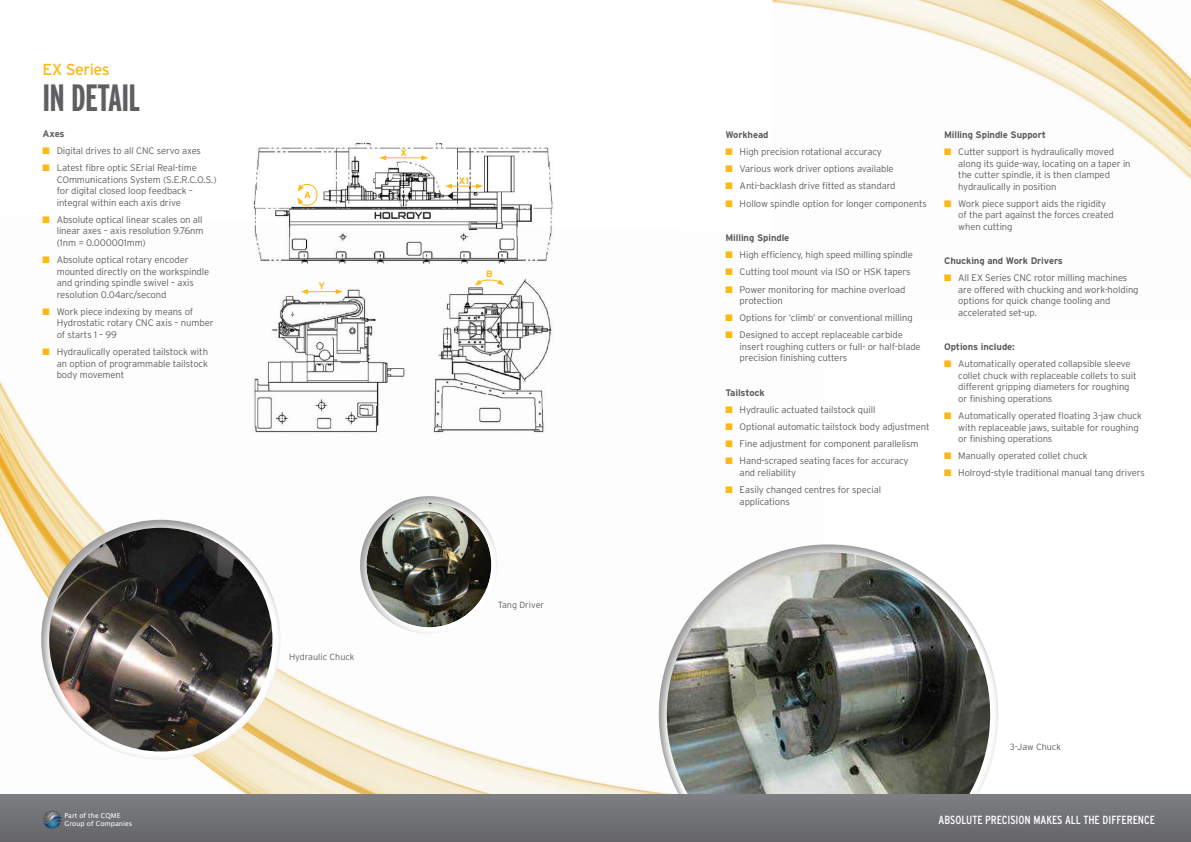
<style>
.page{position:relative;width:1191px;height:842px;background:#fff}
.page>*{position:absolute;margin:0;border:0;box-sizing:border-box;transform-origin:0 0}
.t1{font:700 extra-condensed 38px "Interstate";color:#5f5f62}
.t2{font:16px "Interstate";letter-spacing:-.03em;color:#fcb814}
.t3{font:condensed 11.8px "Interstate";color:#fff}
.t4{font:300 9.5px/11.5px "Interstate";letter-spacing:-.01em;color:#5f5f62}
.t5{font:700 9.5px "Interstate";letter-spacing:-.01em;color:#5f5f62}
.t6{font:700 9.3px "Interstate";color:#fcb814}
.t7{font:300 9px "Interstate";color:#5f5f62}
.t8{font:6.8px/8.1px "Lucida Grande";color:#fff}
.s1{color:#fcb814}
</style>
<div class="page">
<img style="left:772px;top:0;width:419px;height:180px">
<img style="left:0;top:381px;width:658px;height:413px">
<div style="left:41px;top:518px;width:241px;height:242px;background:#231f20;opacity:.4"></div>
<div style="left:658px;top:543px;width:341px;height:299px;background:#231f20;opacity:.4"></div>
<img style="left:253px;top:142px;width:300px;height:291px">
<hr style="left:384px;top:157px;width:39px;height:1px;background:#fcb814">
<svg style="left:379px;top:155px;width:7px;height:5px"></svg>
<svg style="left:421px;top:155px;width:7px;height:5px"></svg>
<hr style="left:306px;top:291px;width:31px;height:1px;background:#fcb814">
<svg style="left:301px;top:289px;width:7px;height:5px"></svg>
<svg style="left:336px;top:289px;width:7px;height:5px"></svg>
<svg style="left:445px;top:184px;width:38px;height:5px"></svg>
<svg style="left:297px;top:183px;width:21px;height:23px"></svg>
<svg style="left:474px;top:279px;width:30px;height:7px"></svg>
<div style="left:358px;top:495px;width:140px;height:140px;background:#231f20;opacity:.5"></div>
<div style="left:0;top:794px;width:595px;height:48px;background:#717275"></div>
<div style="left:595px;top:794px;width:596px;height:48px;background:#717275"></div>
<svg style="left:43px;top:810px;width:18px;height:18px"></svg>
<h2 class="t2" style="left:43px;top:61px;width:69px">EX Series</h2>
<h1 class="t1" style="left:43px;top:77px;width:41px">IN DETAIL</h1>
<p class="t5" style="left:43px;top:128px;width:24px">Axes</p>
<p class="t4" style="left:43px;top:145px;width:160px"><span class="s1">■</span> Digital drives to all CNC servo axes</p>
<p class="t4" style="left:57px;top:162px;width:161px;text-indent:-14px"><span class="s1">■</span> Latest fibre optic SErial Real-time COmmunications System (S.E.R.C.O.S.) for digital closed loop feedback – integral within each axis drive</p>
<p class="t4" style="left:57px;top:214px;width:148px;text-align:justify;text-indent:-14px"><span class="s1">■</span> Absolute optical linear scales on all linear axes – axis resolution 9.76nm (1nm = 0.000001mm)</p>
<p class="t4" style="left:57px;top:254px;width:154px;text-indent:-14px"><span class="s1">■</span> Absolute optical rotary encoder mounted directly on the workspindle and grinding spindle swivel – axis resolution 0.04arc/second</p>
<p class="t4" style="left:57px;top:306px;width:158px;text-indent:-14px"><span class="s1">■</span> Work piece indexing by means of<br>Hydrostatic rotary CNC axis – number of starts 1 – 99</p>
<p class="t4" style="left:57px;top:346px;width:153px;text-align:justify;text-indent:-14px"><span class="s1">■</span> Hydraulically operated tailstock with an option of programmable tailstock body movement</p>
<p class="t6" style="left:304px;top:189px;width:8px">A</p>
<p class="t6" style="left:318px;top:281px;width:8px">Y</p>
<p class="t6" style="left:400px;top:147px;width:8px">X</p>
<p class="t6" style="left:459px;top:175px;width:12px">X1</p>
<p class="t6" style="left:486px;top:269px;width:8px">B</p>
<p class="t7" style="left:289px;top:652px;width:67px">Hydraulic Chuck</p>
<p class="t7" style="left:498px;top:599px;width:48px">Tang Driver</p>
<p class="t5" style="left:725px;top:129px;width:45px">Workhead</p>
<p class="t4" style="left:725px;top:146px;width:158px"><span class="s1">■</span> High precision rotational accuracy</p>
<p class="t4" style="left:725px;top:163px;width:170px"><span class="s1">■</span> Various work driver options available</p>
<p class="t4" style="left:725px;top:180px;width:172px"><span class="s1">■</span> Anti-backlash drive fitted as standard</p>
<p class="t4" style="left:725px;top:197px;width:203px"><span class="s1">■</span> Hollow spindle option for longer components</p>
<p class="t5" style="left:725px;top:232px;width:65px">Milling Spindle</p>
<p class="t4" style="left:725px;top:249px;width:189px"><span class="s1">■</span> High efficiency, high speed milling spindle</p>
<p class="t4" style="left:725px;top:266px;width:187px"><span class="s1">■</span> Cutting tool mount via ISO or HSK tapers</p>
<p class="t4" style="left:739px;top:283px;width:167px;text-indent:-14px"><span class="s1">■</span> Power monitoring for machine overload protection</p>
<p class="t4" style="left:725px;top:312px;width:189px"><span class="s1">■</span> Options for ‘climb’ or conventional milling</p>
<p class="t4" style="left:739px;top:329px;width:183px;text-indent:-14px"><span class="s1">■</span> Designed to accept replaceable carbide insert roughing cutters or full- or half-blade precision finishing cutters</p>
<p class="t5" style="left:725px;top:387px;width:41px">Tailstock</p>
<p class="t4" style="left:725px;top:404px;width:151px"><span class="s1">■</span> Hydraulic actuated tailstock quill</p>
<p class="t4" style="left:725px;top:421px;width:206px"><span class="s1">■</span> Optional automatic tailstock body adjustment</p>
<p class="t4" style="left:725px;top:438px;width:195px"><span class="s1">■</span> Fine adjustment for component parallelism</p>
<p class="t4" style="left:739px;top:455px;width:170px;text-indent:-14px"><span class="s1">■</span> Hand-scraped seating faces for accuracy and reliability</p>
<p class="t4" style="left:739px;top:484px;width:143px;text-indent:-14px"><span class="s1">■</span> Easily changed centres for special applications</p>
<p class="t5" style="left:944px;top:129px;width:104px">Milling Spindle Support</p>
<p class="t4" style="left:958px;top:146px;width:174px;text-indent:-14px"><span class="s1">■</span> Cutter support is hydraulically moved along its guide-way, locating on a taper in the cutter spindle, it is then clamped hydraulically in position</p>
<p class="t4" style="left:958px;top:198px;width:157px;text-indent:-14px"><span class="s1">■</span> Work piece support aids the rigidity of the part against the forces created when cutting</p>
<p class="t5" style="left:944px;top:255px;width:120px">Chucking and Work Drivers</p>
<p class="t4" style="left:958px;top:272px;width:182px;text-indent:-14px"><span class="s1">■</span> All EX Series CNC rotor milling machines are offered with chucking and work-holding options for quick change tooling and accelerated set-up.</p>
<p class="t5" style="left:944px;top:342px;width:72px">Options include:</p>
<p class="t4" style="left:958px;top:358px;width:180px;text-indent:-14px"><span class="s1">■</span> Automatically operated collapsible sleeve collet chuck with replaceable collets to suit different gripping diameters for roughing or finishing operations</p>
<p class="t4" style="left:958px;top:410px;width:185px;text-indent:-14px"><span class="s1">■</span> Automatically operated floating 3-jaw chuck with replaceable jaws, suitable for roughing or finishing operations</p>
<p class="t4" style="left:944px;top:450px;width:145px"><span class="s1">■</span> Manually operated collet chuck</p>
<p class="t4" style="left:944px;top:467px;width:202px"><span class="s1">■</span> Holroyd-style traditional manual tang drivers</p>
<p class="t7" style="left:1010px;top:742px;width:52px">3-Jaw Chuck</p>
<p class="t8" style="left:65px;top:812px;width:69px">Part of the CQME<br>Group of Companies</p>
<p class="t3" style="left:938px;top:814px;width:218px">ABSOLUTE PRECISION MAKES ALL THE DIFFERENCE</p>
</div>
